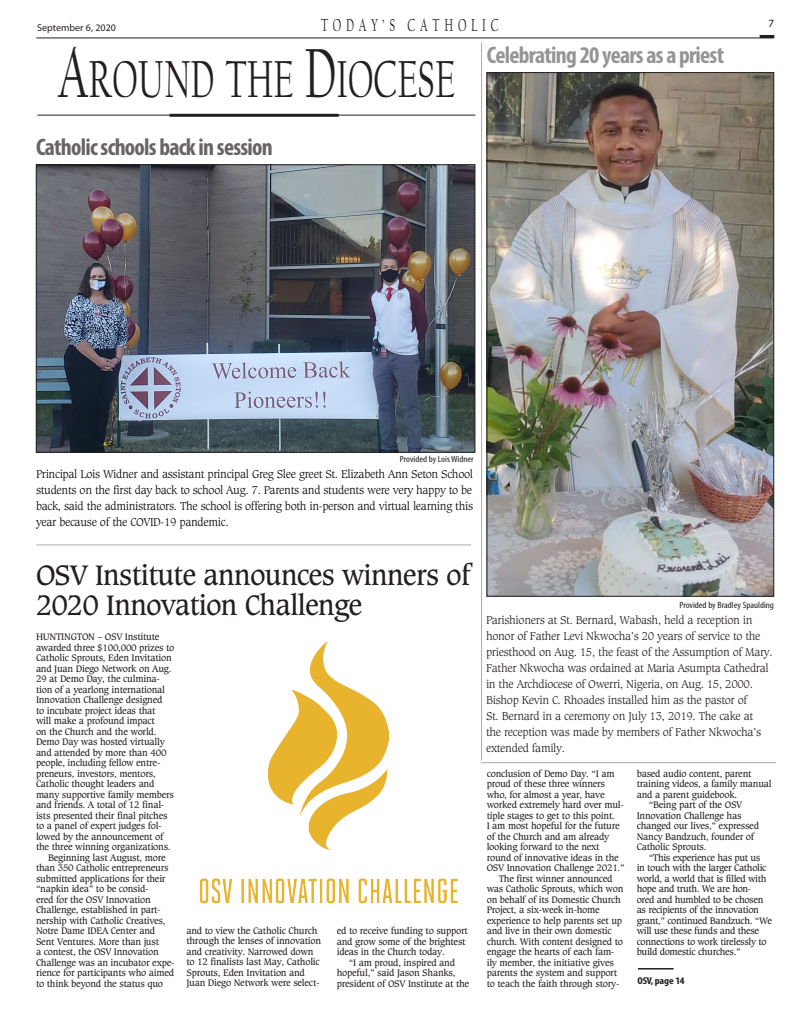
<style>
.page{position:relative;width:810px;height:1026px;background:#fff}
.page>*{position:absolute;margin:0;border:0;box-sizing:border-box;transform-origin:0 0}
.t1{font:54px "FB Californian";color:#231f20;scale:.65 1}
.NEWcaxton-30{font:30px/30px "Caxton BT";letter-spacing:-.04em;color:#231f20}
.NEWstandalone{font:700 condensed 24px "Myriad Pro";letter-spacing:-.03em;color:#676464}
.NEWstandalone-2{font:700 condensed 24px "Myriad Pro";letter-spacing:-.03em;color:#939598}
.t2{font:18px "FB Californian";letter-spacing:.4em;color:#231f20;scale:.65 1}
.NEWcutlinebig{font:300 12px/16px "Caxton BT";letter-spacing:-.03em;color:#231f20}
.NEWcutlinebig-2{font:300 12px/16px "Caxton BT";letter-spacing:-.03em;color:#040503;text-align:justify}
.t3{font:11px "Myriad";color:#231f20}
.NEWbody{font:10px/10.5px "Caxton BT";letter-spacing:-.03em;color:#231f20}
.t4{font:10px "Myriad";color:#231f20}
.cutlinesmall{font:700 condensed 10px "Myriad";letter-spacing:-.015em;color:#231f20;scale:1.12 1}
.NEWphotocredit{font:condensed 9px "Myriad Pro";color:#231f20;scale:1.12 1}
.s1{font-size:72px}
</style>
<div class="page">
<hr style="left:36px;top:38px;width:738px;height:1px;background:#231f20">
<hr style="left:760px;top:35px;width:14px;height:3px;background:#231f20">
<hr style="left:481px;top:42px;width:1px;height:719px;background:#231f20">
<hr style="left:170px;top:114px;width:169px;height:3px;background:#231f20">
<hr style="left:37px;top:115px;width:438px;height:1px;background:#231f20">
<img style="left:38px;top:167px;width:435px;height:284px">
<div style="left:36px;top:165px;width:439px;height:288px;border:1px solid #231f20"></div>
<img style="left:489px;top:74px;width:283px;height:521px">
<div style="left:487px;top:72px;width:287px;height:525px;border:1px solid #231f20"></div>
<hr style="left:36px;top:545px;width:435px;height:1px;background:#231f20">
<hr style="left:481px;top:762px;width:295px;height:1px;background:#231f20">
<img style="left:199px;top:641px;width:259px;height:263px">
<hr style="left:638px;top:968px;width:36px;height:2px;background:#231f20">
<p class="t4" style="left:37px;top:23px;width:80px">September 6, 2020</p>
<h3 class="t2" style="left:321px;top:16px;width:275px">TODAY’S CATHOLIC</h3>
<p class="t3" style="left:769px;top:18px;width:7px">7</p>
<p class="t1" style="left:58px;top:52px;width:613px"><span class="s1">A</span>ROUND THE <span class="s1">D</span>IOCESE</p>
<p class="NEWstandalone-2" style="left:487px;top:40px;width:239px">Celebrating 20 years as a priest</p>
<p class="NEWstandalone" style="left:36px;top:132px;width:238px">Catholic schools back in session</p>
<p class="NEWphotocredit" style="left:400px;top:454px;width:67px">Provided by Lois Widner</p>
<p class="NEWcutlinebig-2" style="left:36px;top:466px;width:439px">Principal Lois Widner and assistant principal Greg Slee greet St. Elizabeth Ann Seton School students on the first day back to school Aug. 7. Parents and students were very happy to be back, said the administrators. The school is offering both in-person and virtual learning this year because of the COVID-19 pandemic.</p>
<p class="NEWcaxton-30" style="left:36px;top:559px;width:436px">OSV Institute announces winners of<br>2020 Innovation Challenge</p>
<p class="NEWbody" style="left:36px;top:631px;width:140px">HUNTINGTON – OSV Institute awarded three $100,000 prizes to<br>Catholic Sprouts, Eden Invitation and Juan Diego Network on Aug.<br>29 at Demo Day, the culmina&shy;tion of a yearlong international<br>Innovation Challenge designed<br>to incubate project ideas that<br>will make a profound impact<br>on the Church and the world.<br>Demo Day was hosted virtually and attended by more than 400 people, including fellow entre&shy;preneurs, investors, mentors,<br>Catholic thought leaders and many supportive family members and friends. A total of 12 final&shy;ists presented their final pitches to a panel of expert judges fol&shy;lowed by the announcement of the three winning organizations.</p>
<p class="NEWbody" style="left:36px;top:852px;width:140px;text-indent:12px">Beginning last August, more than 350 Catholic entrepreneurs submitted applications for their “napkin idea” to be consid-<br>ered for the OSV Innovation<br>Challenge, established in part&shy;nership with Catholic Creatives,<br>Notre Dame IDEA Center and<br>Sent Ventures. More than just<br>a contest, the OSV Innovation<br>Challenge was an incubator expe&shy;rience for participants who aimed to think beyond the status quo</p>
<p class="NEWbody" style="left:186px;top:925px;width:136px">and to view the Catholic Church through the lenses of innovation and creativity. Narrowed down to 12 finalists last May, Catholic<br>Sprouts, Eden Invitation and<br>Juan Diego Network were select-</p>
<p class="NEWbody" style="left:337px;top:925px;width:133px">ed to receive funding to support and grow some of the brightest ideas in the Church today.</p>
<p class="NEWbody" style="left:337px;top:957px;width:134px;text-indent:12px">“I am proud, inspired and hopeful,” said Jason Shanks, president of OSV Institute at the</p>
<p class="NEWphotocredit" style="left:679px;top:599px;width:86px">Provided by Bradley Spaulding</p>
<p class="NEWcutlinebig" style="left:486px;top:611px;width:288px">Parishioners at St. Bernard, Wabash, held a reception in honor of Father Levi Nkwocha’s 20 years of service to the priesthood on Aug. 15, the feast of the Assumption of Mary.<br>Father Nkwocha was ordained at Maria Asumpta Cathedral in the Archdiocese of Owerri, Nigeria, on Aug. 15, 2000.<br>Bishop Kevin C. Rhoades installed him as the pastor of<br>St. Bernard in a ceremony on July 13, 2019. The cake at<br>the reception was made by members of Father Nkwocha’s extended family.</p>
<p class="NEWbody" style="left:487px;top:768px;width:139px">conclusion of Demo Day. “I am proud of these three winners who, for almost a year, have worked extremely hard over mul&shy;tiple stages to get to this point.<br>I am most hopeful for the future of the Church and am already looking forward to the next round of innovative ideas in the<br>OSV Innovation Challenge 2021.”</p>
<p class="NEWbody" style="left:487px;top:873px;width:138px;text-indent:12px">The first winner announced was Catholic Sprouts, which won on behalf of its Domestic Church<br>Project, a six-week in-home experience to help parents set up and live in their own domestic church. With content designed to engage the hearts of each fam&shy;ily member, the initiative gives parents the system and support to teach the faith through story-</p>
<p class="NEWbody" style="left:637px;top:768px;width:137px">based audio content, parent training videos, a family manual and a parent guidebook.</p>
<p class="NEWbody" style="left:637px;top:800px;width:124px;text-indent:12px">“Being part of the OSV<br>Innovation Challenge has changed our lives,” expressed<br>Nancy Bandzuch, founder of<br>Catholic Sprouts.</p>
<p class="NEWbody" style="left:637px;top:852px;width:137px;text-indent:12px">“This experience has put us<br>in touch with the larger Catholic world, a world that is filled with hope and truth. We are hon-<br>ored and humbled to be chosen as recipients of the innovation grant,” continued Bandzuch. “We will use these funds and these connections to work tirelessly to build domestic churches.”</p>
<p class="cutlinesmall" style="left:637px;top:975px;width:44px">OSV, page 14</p>
</div>
